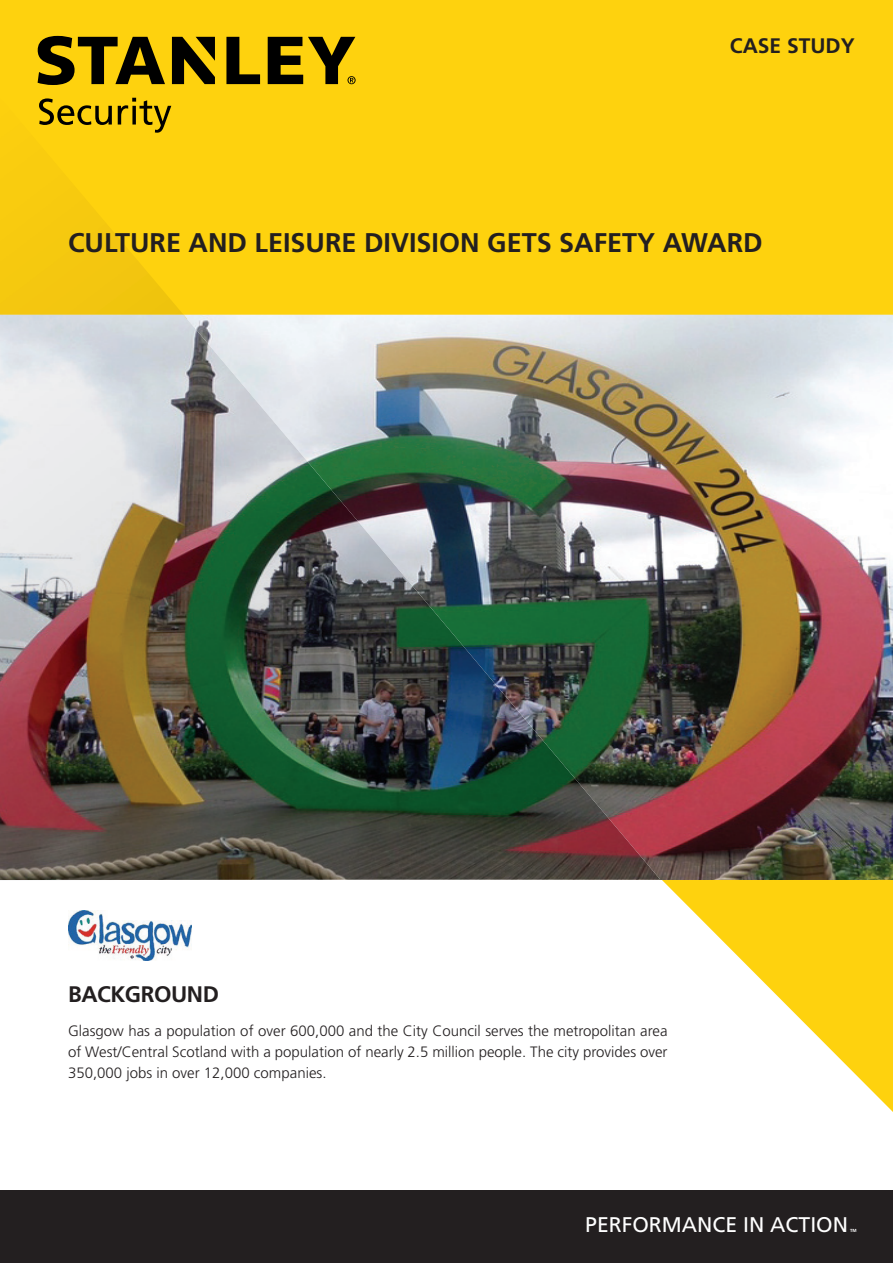
<style>
.page{position:relative;width:893px;height:1263px;background:#fff}
.page>*{position:absolute;margin:0;border:0;box-sizing:border-box;transform-origin:0 0}
.t1{font:700 27px "Frutiger";color:#231f20}
.t2{font:700 22.5px "Frutiger";letter-spacing:-.02em;color:#231f20}
.t3{font:21.15px "Frutiger";color:#fff}
.t4{font:700 21px "Frutiger";color:#231f20}
.t5{font:300 15px/21px "Frutiger";color:#231f20;text-align:justify}
.t6{font:700 4.35px "Frutiger";color:#fff}
</style>
<div class="page">
<div style="left:0;top:1191px;width:893px;height:72px;background:#231f20"></div>
<div style="left:0;top:0;width:893px;height:319px;background:#fed20e"></div>
<img style="left:660px;top:315px;width:233px;height:565px">
<svg style="left:662px;top:880px;width:231px;height:232px"></svg>
<img style="left:0;top:105px;width:184px;height:210px">
<img style="left:0;top:315px;width:660px;height:565px">
<svg style="left:39px;top:98px;width:73px;height:27px"></svg>
<svg style="left:118px;top:98px;width:53px;height:35px"></svg>
<svg style="left:38px;top:36px;width:318px;height:49px"></svg>
<img style="left:68px;top:910px;width:124px;height:50px">
<h3 class="t4" style="left:730px;top:34px;width:126px">CASE STUDY</h3>
<h1 class="t1" style="left:68px;top:227px;width:696px">CULTURE AND LEISURE DIVISION GETS SAFETY AWARD</h1>
<h2 class="t2" style="left:68px;top:981px;width:152px">BACKGROUND</h2>
<p class="t5" style="left:68px;top:1020px;width:601px">Glasgow has a population of over 600,000 and the City Council serves the metropolitan area of West/Central Scotland with a population of nearly 2.5 million people. The city provides over 350,000 jobs in over 12,000 companies.</p>
<h3 class="t3" style="left:585px;top:1212px;width:264px">PERFORMANCE IN ACTION</h3>
<p class="t6" style="left:850px;top:1228px;width:8px">TM</p>
</div>
